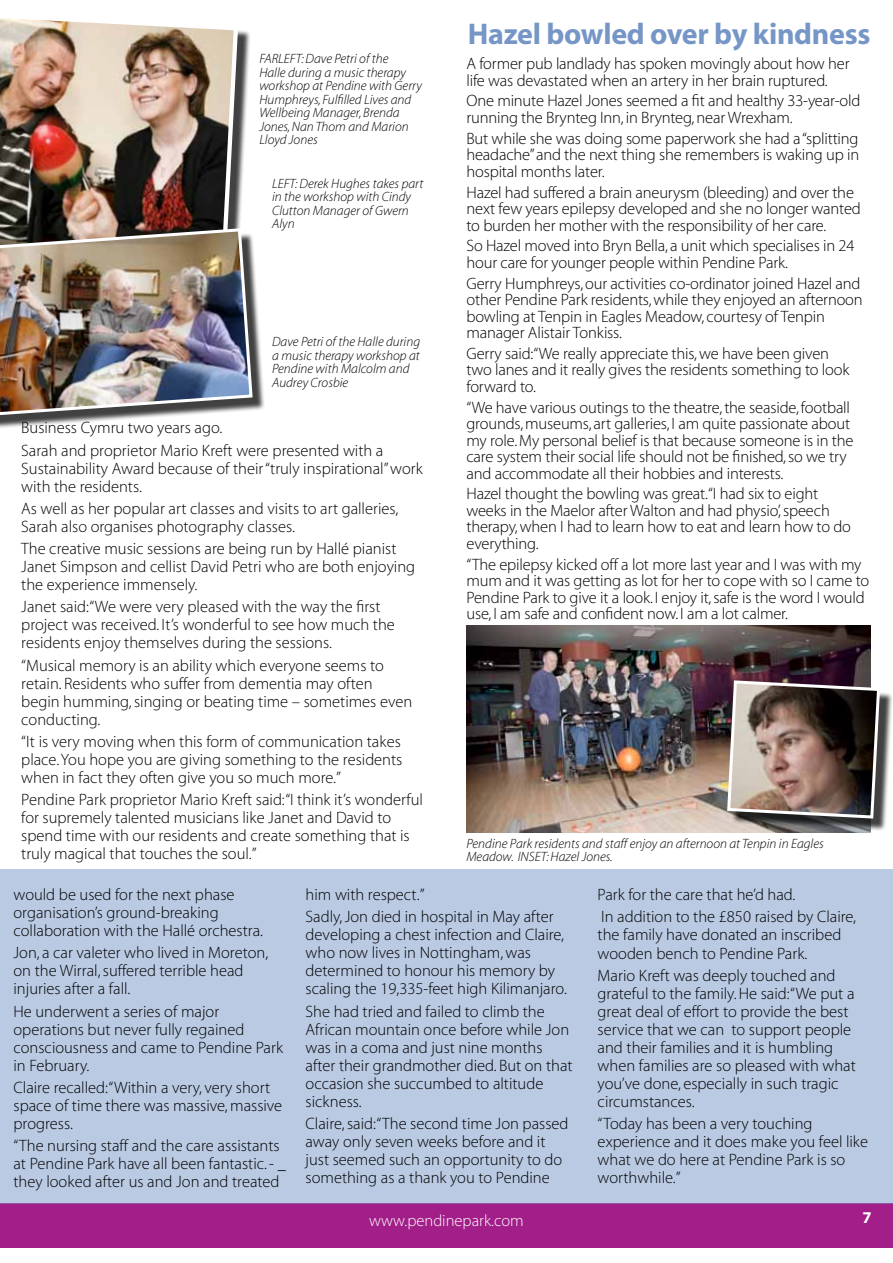
<style>
.page{position:relative;width:893px;height:1263px;background:#fff}
.page>*{position:absolute;margin:0;border:0;box-sizing:border-box;transform-origin:0 0}
.t1{font:30px "Adobe Corp ID Myriad Bd";letter-spacing:-.01em;color:#7696c7}
.t2{font:16.5px/18px "Adobe Corp ID Myriad Lt";color:#000}
.t3{font:16.5px "Adobe Corp ID Myriad Lt";color:#fff}
.t4{font:16.5px "Adobe Corp ID Myriad Bd";color:#fff}
.t5{font:13.5px/13.5px "Adobe Corp ID Myriad Lt It";color:#000}
</style>
<div class="page">
<div style="left:0;top:1204px;width:893px;height:44px;background:#a21e89"></div>
<div style="left:0;top:870px;width:893px;height:334px;background:#bacae3"></div>
<div style="left:0;top:16px;width:251px;height:277px;background:#000;opacity:.75"></div>
<img style="left:0;top:16px;width:240px;height:211px">
<div style="left:0;top:233px;width:265px;height:198px;background:#000;opacity:.75"></div>
<img style="left:0;top:227px;width:254px;height:193px">
<img style="left:466px;top:625px;width:404px;height:207px">
<div style="left:731px;top:685px;width:162px;height:147px;background:#000;opacity:.75"></div>
<img style="left:726px;top:679px;width:156px;height:141px">
<p class="t5" style="left:259px;top:53px;width:164px">FARLEFT: Dave Petri of the<br>Halle during a music therapy workshop at Pendine with Gerry<br>Humphreys, Fulfilled Lives and<br>Wellbeing Manager, Brenda<br>Jones, Nan Thom and Marion<br>Lloyd Jones</p>
<p class="t5" style="left:272px;top:177px;width:153px">LEFT: Derek Hughes takes part in the workshop with Cindy<br>Clutton Manager of Gwern<br>Alyn</p>
<p class="t5" style="left:272px;top:336px;width:150px">Dave Petri of the Halle during a music therapy workshop at<br>Pendine with Malcolm and<br>Audrey Crosbie</p>
<p class="t2" style="left:21px;top:417px;width:364px;line-height:22.2px">Business Cymru two years ago.<br>Sarah and proprietor Mario Kreft were presented with a</p>
<p class="t2" style="left:21px;top:460px;width:403px">Sustainability Award because of their “truly inspirational” work with the residents.</p>
<p class="t2" style="left:21px;top:500px;width:379px">As well as her popular art classes and visits to art galleries,<br>Sarah also organises photography classes.</p>
<p class="t2" style="left:21px;top:540px;width:395px">The creative music sessions are being run by Hallé pianist<br>Janet Simpson and cellist David Petri who are both enjoying the experience immensely.</p>
<p class="t2" style="left:21px;top:599px;width:375px">Janet said:“We were very pleased with the way the first project was received. It’s wonderful to see how much the residents enjoy themselves during the sessions.</p>
<p class="t2" style="left:21px;top:657px;width:393px">“Musical memory is an ability which everyone seems to retain. Residents who suffer from dementia may often begin humming, singing or beating time – sometimes even conducting.</p>
<p class="t2" style="left:21px;top:733px;width:383px;text-align:justify">“It is very moving when this form of communication takes place. You hope you are giving something to the residents when in fact they often give you so much more.”</p>
<p class="t2" style="left:21px;top:791px;width:403px">Pendine Park proprietor Mario Kreft said:“I think it’s wonderful for supremely talented musicians like Janet and David to spend time with our residents and create something that is truly magical that touches the soul.”</p>
<h1 class="t1" style="left:468px;top:18px;width:404px">Hazel bowled over by kindness</h1>
<p class="t2" style="left:466px;top:56px;width:385px;line-height:16.5px">A former pub landlady has spoken movingly about how her life was devastated when an artery in her brain ruptured.</p>
<p class="t2" style="left:466px;top:94px;width:395px;line-height:16.5px">One minute Hazel Jones seemed a fit and healthy 33-year-old running the Brynteg Inn, in Brynteg, near Wrexham.</p>
<p class="t2" style="left:466px;top:131px;width:394px;line-height:16.5px;text-align:justify">But while she was doing some paperwork she had a “splitting headache” and the next thing she remembers is waking up in hospital months later.</p>
<p class="t2" style="left:466px;top:185px;width:396px;line-height:16.5px">Hazel had suffered a brain aneurysm (bleeding) and over the next few years epilepsy developed and she no longer wanted to burden her mother with the responsibility of her care.</p>
<p class="t2" style="left:466px;top:238px;width:390px;line-height:16.5px">So Hazel moved into Bryn Bella, a unit which specialises in 24 hour care for younger people within Pendine Park.</p>
<p class="t2" style="left:466px;top:276px;width:398px;line-height:16.5px">Gerry Humphreys, our activities co-ordinator joined Hazel and other Pendine Park residents, while they enjoyed an afternoon bowling at Tenpin in Eagles Meadow, courtesy of Tenpin manager Alistair Tonkiss.</p>
<p class="t2" style="left:466px;top:346px;width:384px;line-height:16.5px">Gerry said:“We really appreciate this, we have been given two lanes and it really gives the residents something to look forward to.</p>
<p class="t2" style="left:466px;top:400px;width:388px;line-height:16.5px">“We have various outings to the theatre, the seaside, football grounds, museums, art galleries, I am quite passionate about my role. My personal belief is that because someone is in the care system their social life should not be finished, so we try and accommodate all their hobbies and interests.</p>
<p class="t2" style="left:466px;top:486px;width:386px;line-height:16.5px">Hazel thought the bowling was great.“I had six to eight weeks in the Maelor after Walton and had physio’, speech therapy, when I had to learn how to eat and learn how to do everything.</p>
<p class="t2" style="left:466px;top:557px;width:404px;line-height:16.5px">“The epilepsy kicked off a lot more last year and I was with my mum and it was getting as lot for her to cope with so I came to Pendine Park to give it a look. I enjoy it, safe is the word I would use, I am safe and confident now. I am a lot calmer.</p>
<p class="t5" style="left:466px;top:837px;width:359px">Pendine Park residents and staff enjoy an afternoon at Tenpin in Eagles<br>Meadow. INSET: Hazel Jones.</p>
<p class="t2" style="left:14px;top:886px;width:251px">would be used for the next phase organisation’s ground-breaking collaboration with the Hallé orchestra.</p>
<p class="t2" style="left:14px;top:945px;width:256px">Jon, a car valeter who lived in Moreton, on the Wirral, suffered terrible head injuries after a fall.</p>
<p class="t2" style="left:14px;top:1003px;width:271px">He underwent a series of major operations but never fully regained consciousness and came to Pendine Park in February.</p>
<p class="t2" style="left:14px;top:1079px;width:270px">Claire recalled:“Within a very, very short space of time there was massive, massive progress.</p>
<p class="t2" style="left:14px;top:1137px;width:274px">“The nursing staff and the care assistants at Pendine Park have all been fantastic. - _ they looked after us and Jon and treated</p>
<p class="t2" style="left:306px;top:884px;width:250px;line-height:22.2px">him with respect.”<br>Sadly, Jon died in hospital in May after</p>
<p class="t2" style="left:306px;top:927px;width:263px">developing a chest infection and Claire, who now lives in Nottingham, was determined to honour his memory by scaling the 19,335-feet high Kilimanjaro.</p>
<p class="t2" style="left:306px;top:1003px;width:268px">She had tried and failed to climb the<br>African mountain once before while Jon was in a coma and just nine months after their grandmother died. But on that occasion she succumbed to altitude sickness.</p>
<p class="t2" style="left:306px;top:1115px;width:264px">Claire, said:“The second time Jon passed away only seven weeks before and it just seemed such an opportunity to do something as a thank you to Pendine</p>
<p class="t2" style="left:598px;top:884px;width:260px;line-height:22.2px">Park for the care that he’d had.<br>In addition to the £850 raised by Claire,</p>
<p class="t2" style="left:598px;top:927px;width:245px">the family have donated an inscribed wooden bench to Pendine Park.</p>
<p class="t2" style="left:598px;top:967px;width:260px">Mario Kreft was deeply touched and grateful to the family. He said:“We put a great deal of effort to provide the best service that we can to support people and their families and it is humbling when families are so pleased with what you’ve done, especially in such tragic circumstances.</p>
<p class="t2" style="left:598px;top:1115px;width:272px">“Today has been a very touching experience and it does make you feel like what we do here at Pendine Park is so worthwhile.”</p>
<p class="t3" style="left:369px;top:1212px;width:156px">www.pendinepark.com</p>
<p class="t4" style="left:862px;top:1209px;width:11px">7</p>
</div>
